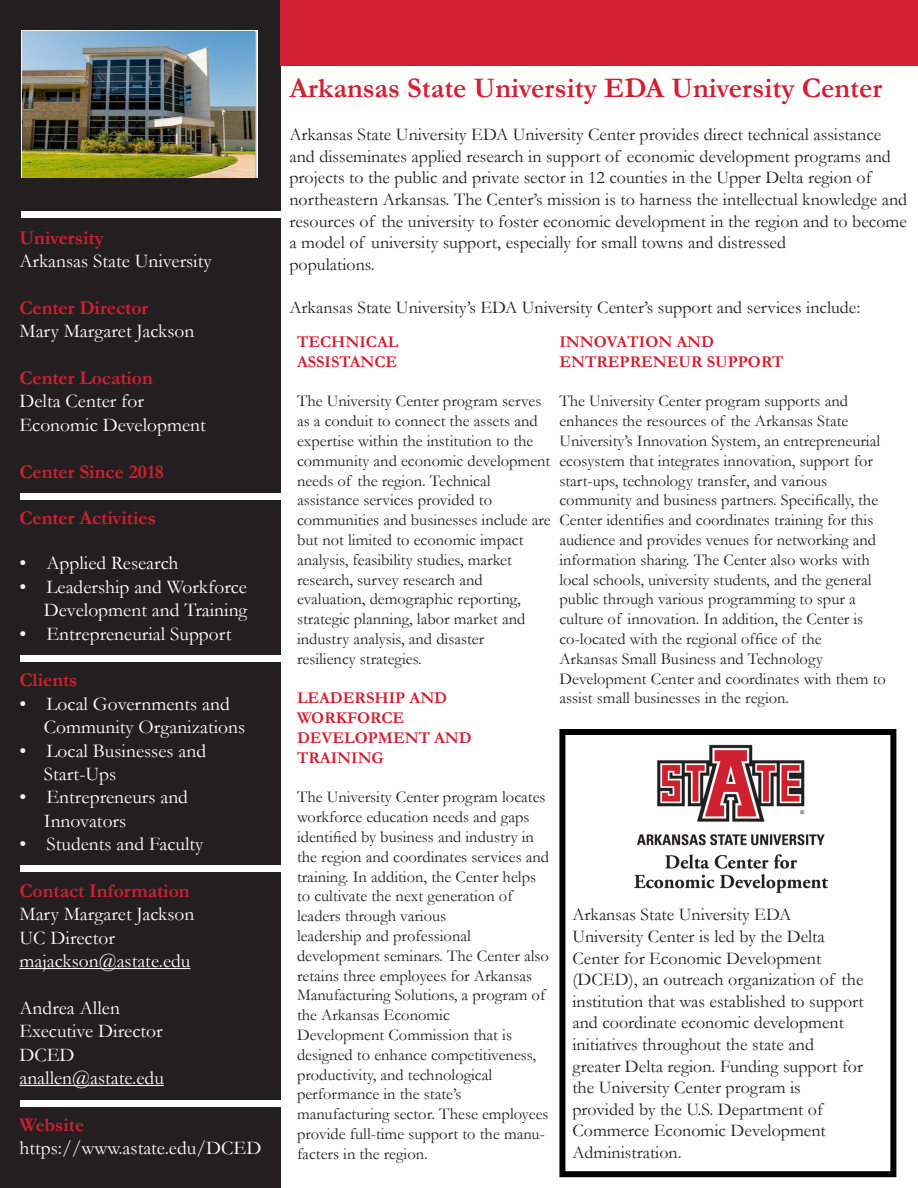
<style>
.page{position:relative;width:918px;height:1188px;background:#fff}
.page>*{position:absolute;margin:0;border:0;box-sizing:border-box;transform-origin:0 0}
.t1{font:700 28.5px "Garamond";color:#d22032}
.t2{font:19.5px "Garamond";color:#fff}
.t3{font:700 19.5px "Garamond";color:#d22032}
.t4{font:18px/21.6px "Garamond";color:#231f20}
.t5{font:16.5px/19.8px "Garamond";color:#231f20}
.t6{font:700 16.5px "Garamond";color:#d22032}
</style>
<div class="page">
<div style="left:0;top:0;width:281px;height:1188px;background:#231f20"></div>
<div style="left:559px;top:729px;width:337px;height:448px;border:6px solid #000"></div>
<hr style="left:19px;top:968px;width:171px;height:1px;background:#fff">
<hr style="left:19px;top:1085px;width:145px;height:1px;background:#fff">
<div style="left:22px;top:212px;width:267px;height:6px;background:#fff"></div>
<div style="left:20px;top:494px;width:268px;height:6px;background:#fff"></div>
<div style="left:20px;top:656px;width:268px;height:6px;background:#fff"></div>
<div style="left:20px;top:866px;width:268px;height:6px;background:#fff"></div>
<div style="left:20px;top:1101px;width:268px;height:6px;background:#fff"></div>
<div style="left:281px;top:0;width:637px;height:66px;background:#d22032"></div>
<img style="left:22px;top:30px;width:235px;height:147px">
<img style="left:634px;top:744px;width:193px;height:148px">
<p class="t3" style="left:19px;top:224px;width:86px">University</p>
<p class="t2" style="left:19px;top:248px;width:194px">Arkansas State University</p>
<p class="t3" style="left:19px;top:294px;width:130px">Center Director</p>
<p class="t2" style="left:19px;top:318px;width:176px">Mary Margaret Jackson</p>
<p class="t3" style="left:19px;top:364px;width:135px">Center Location</p>
<p class="t2" style="left:19px;top:388px;width:126px">Delta Center for</p>
<p class="t2" style="left:19px;top:411px;width:188px">Economic Development</p>
<p class="t3" style="left:19px;top:458px;width:146px">Center Since 2018</p>
<p class="t3" style="left:19px;top:505px;width:138px">Center Activities</p>
<p class="t2" style="left:19px;top:550px;width:161px">• Applied Research</p>
<p class="t2" style="left:19px;top:573px;width:229px">• Leadership and Workforce</p>
<p class="t2" style="left:44px;top:597px;width:205px">Development and Training</p>
<p class="t2" style="left:19px;top:620px;width:214px">• Entrepreneurial Support</p>
<p class="t3" style="left:19px;top:667px;width:59px">Clients</p>
<p class="t2" style="left:19px;top:690px;width:212px">• Local Governments and</p>
<p class="t2" style="left:44px;top:714px;width:203px">Community Organizations</p>
<p class="t2" style="left:19px;top:737px;width:188px">• Local Businesses and</p>
<p class="t2" style="left:44px;top:761px;width:74px">Start-Ups</p>
<p class="t2" style="left:19px;top:784px;width:170px">• Entrepreneurs and</p>
<p class="t2" style="left:44px;top:807px;width:84px">Innovators</p>
<p class="t2" style="left:19px;top:831px;width:185px">• Students and Faculty</p>
<p class="t3" style="left:19px;top:877px;width:172px">Contact Information</p>
<p class="t2" style="left:19px;top:901px;width:176px">Mary Margaret Jackson</p>
<p class="t2" style="left:19px;top:924px;width:97px">UC Director</p>
<p class="t2" style="left:19px;top:948px;width:173px">majackson@astate.edu</p>
<p class="t2" style="left:19px;top:995px;width:102px">Andrea Allen</p>
<p class="t2" style="left:19px;top:1018px;width:145px">Executive Director</p>
<p class="t2" style="left:19px;top:1041px;width:57px">DCED</p>
<p class="t2" style="left:19px;top:1065px;width:146px">anallen@astate.edu</p>
<p class="t3" style="left:19px;top:1111px;width:66px">Website</p>
<p class="t2" style="left:19px;top:1135px;width:243px">https://www.astate.edu/DCED</p>
<p class="t1" style="left:289px;top:69px;width:594px">Arkansas State University EDA University Center</p>
<p class="t4" style="left:289px;top:123px;width:619px">Arkansas State University EDA University Center provides direct technical assistance and disseminates applied research in support of economic development programs and projects to the public and private sector in 12 counties in the Upper Delta region of northeastern Arkansas. The Center’s mission is to harness the intellectual knowledge and resources of the university to foster economic development in the region and to become a model of university support, especially for small towns and distressed</p>
<p class="t4" style="left:289px;top:253px;width:87px">populations.</p>
<p class="t4" style="left:289px;top:296px;width:572px">Arkansas State University’s EDA University Center’s support and services include:</p>
<p class="t6" style="left:297px;top:331px;width:103px">TECHNICAL</p>
<p class="t6" style="left:297px;top:350px;width:102px">ASSISTANCE</p>
<p class="t5" style="left:297px;top:391px;width:255px">The University Center program serves as a conduit to connect the assets and expertise within the institution to the community and economic development needs of the region. Technical</p>
<p class="t5" style="left:297px;top:490px;width:197px">assistance services provided to</p>
<p class="t5" style="left:297px;top:510px;width:255px">communities and businesses include are but not limited to economic impact</p>
<p class="t5" style="left:297px;top:549px;width:216px">analysis, feasibility studies, market</p>
<p class="t5" style="left:297px;top:569px;width:187px">research, survey research and</p>
<p class="t5" style="left:297px;top:589px;width:230px">evaluation, demographic reporting, strategic planning, labor market and</p>
<p class="t5" style="left:297px;top:629px;width:189px">industry analysis, and disaster</p>
<p class="t5" style="left:297px;top:648px;width:126px">resiliency strategies.</p>
<p class="t6" style="left:297px;top:687px;width:152px">LEADERSHIP AND</p>
<p class="t6" style="left:297px;top:707px;width:109px">WORKFORCE</p>
<p class="t6" style="left:297px;top:727px;width:176px">DEVELOPMENT AND</p>
<p class="t6" style="left:297px;top:746px;width:88px">TRAINING</p>
<p class="t5" style="left:297px;top:787px;width:254px">The University Center program locates workforce education needs and gaps identified by business and industry in the region and coordinates services and training. In addition, the Center helps to cultivate the next generation of</p>
<p class="t5" style="left:297px;top:906px;width:151px">leaders through various</p>
<p class="t5" style="left:297px;top:926px;width:175px">leadership and professional</p>
<p class="t5" style="left:297px;top:945px;width:253px">development seminars. The Center also retains three employees for Arkansas Manufacturing Solutions, a program of the Arkansas Economic</p>
<p class="t5" style="left:297px;top:1025px;width:241px">Development Commission that is designed to enhance competitiveness, productivity, and technological</p>
<p class="t5" style="left:297px;top:1084px;width:166px">performance in the state’s</p>
<p class="t5" style="left:297px;top:1104px;width:253px">manufacturing sector. These employees provide full-time support to the manu&shy;facters in the region.</p>
<p class="t6" style="left:559px;top:331px;width:156px">INNOVATION AND</p>
<p class="t6" style="left:559px;top:350px;width:226px">ENTREPRENEUR SUPPORT</p>
<p class="t5" style="left:559px;top:391px;width:290px">The University Center program supports and</p>
<p class="t5" style="left:559px;top:411px;width:291px">enhances the resources of the Arkansas State</p>
<p class="t5" style="left:559px;top:431px;width:322px">University’s Innovation System, an entrepreneurial ecosystem that integrates innovation, support for start-ups, technology transfer, and various</p>
<p class="t5" style="left:559px;top:490px;width:320px">community and business partners. Specifically, the Center identifies and coordinates training for this audience and provides venues for networking and information sharing. The Center also works with local schools, university students, and the general public through various programming to spur a</p>
<p class="t5" style="left:559px;top:609px;width:305px">culture of innovation. In addition, the Center is</p>
<p class="t5" style="left:559px;top:629px;width:264px">co-located with the regional office of the</p>
<p class="t5" style="left:559px;top:648px;width:265px">Arkansas Small Business and Technology</p>
<p class="t5" style="left:559px;top:668px;width:328px">Development Center and coordinates with them to assist small businesses in the region.</p>
<p class="t4" style="left:572px;top:903px;width:220px">Arkansas State University EDA</p>
<p class="t4" style="left:572px;top:925px;width:254px">University Center is led by the Delta</p>
<p class="t4" style="left:572px;top:947px;width:293px">Center for Economic Development (DCED), an outreach organization of the institution that was established to support and coordinate economic development</p>
<p class="t4" style="left:572px;top:1033px;width:243px">initiatives throughout the state and</p>
<p class="t4" style="left:572px;top:1055px;width:292px">greater Delta region. Funding support for the University Center program is</p>
<p class="t4" style="left:572px;top:1098px;width:252px">provided by the U.S. Department of</p>
<p class="t4" style="left:572px;top:1119px;width:255px">Commerce Economic Development</p>
<p class="t4" style="left:572px;top:1141px;width:111px">Administration.</p>
</div>
